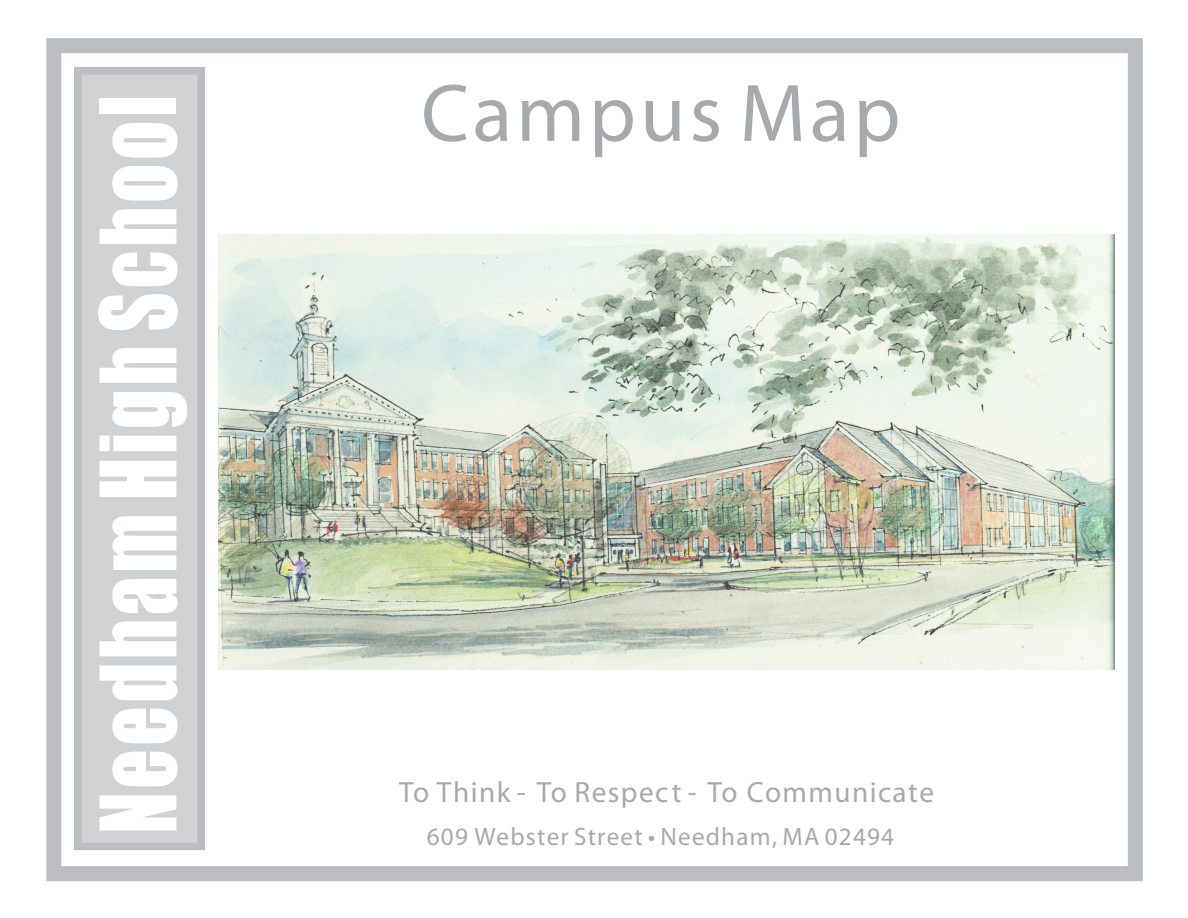
<style>
.page{position:relative;width:1188px;height:918px;background:#fff}
.page>*{position:absolute;margin:0;border:0;box-sizing:border-box;transform-origin:0 0}
.t1{font:97.2px "Impact";letter-spacing:.05em;color:#fff;scale:.79 1}
.t2{font:82.35px "Myriad Pro";letter-spacing:.05em;color:#a8a9ad}
.t3{font:29.4px "Myriad Pro";letter-spacing:.05em;color:#a8a9ad}
.t4{font:25.2px "Myriad Pro";letter-spacing:.05em;color:#a8a9ad}
</style>
<div class="page">
<div style="left:46px;top:38px;width:1097px;height:843px;border:15px solid #bcbdc0"></div>
<div style="left:74px;top:67px;width:131px;height:783px;background:#d1d2d4;border:8px solid #bcbdc0"></div>
<img style="left:219px;top:234px;width:896px;height:435px">
<h1 class="t1" style="left:63px;top:834px;width:935px;rotate:-90deg">Needham High School</h1>
<h2 class="t2" style="left:421px;top:62px;width:481px">Campus Map</h2>
<p class="t3" style="left:399px;top:774px;width:536px">To Think - To Respect - To Communicate</p>
<p class="t4" style="left:427px;top:821px;width:469px">609 Webster Street • Needham, MA 02494</p>
</div>
